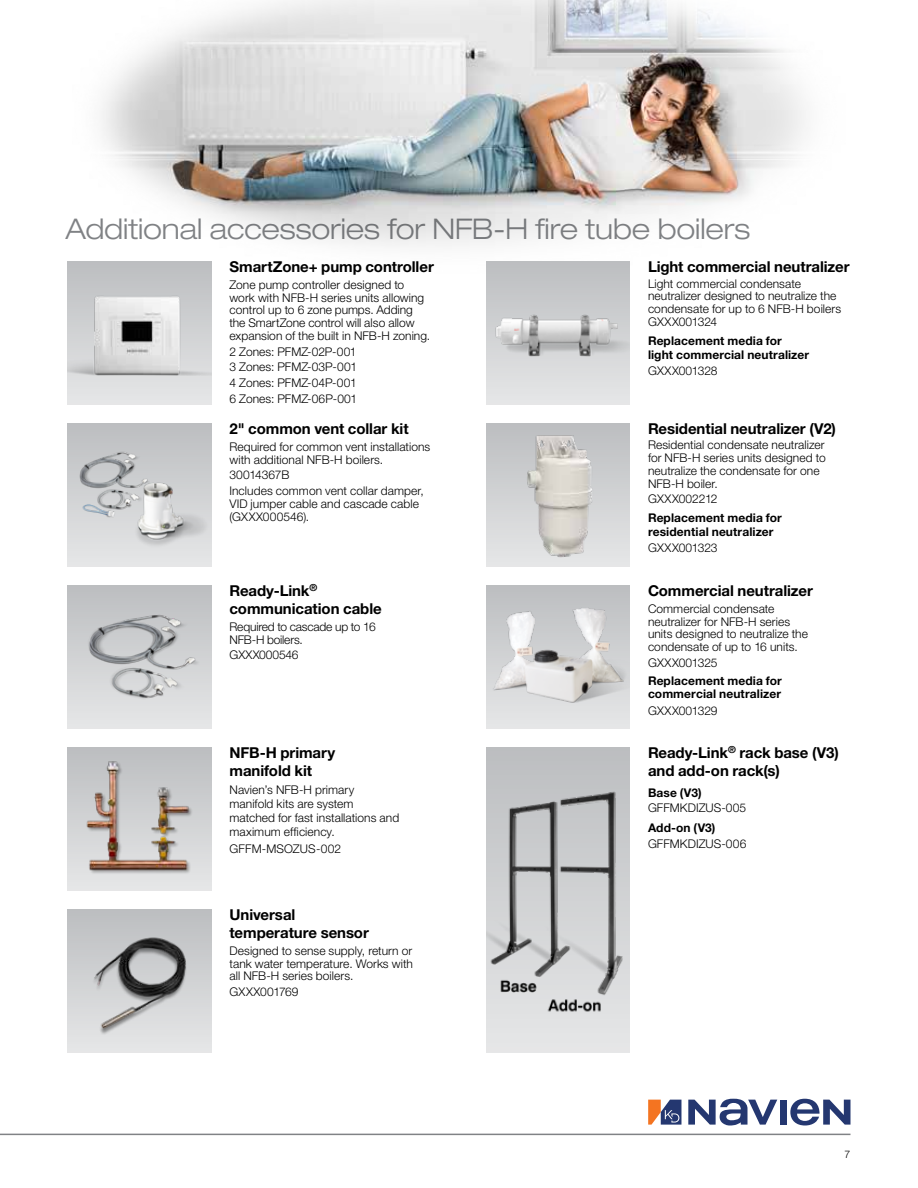
<style>
.page{position:relative;width:918px;height:1188px;background:#fff}
.page>*{position:absolute;margin:0;border:0;box-sizing:border-box;transform-origin:0 0}
.t1{font:300 expanded 28.5px "Helvetica Neue LT Pro";letter-spacing:-.005em;color:#808285}
.t2{font:700 15px/18px "Helvetica Neue LT Pro";letter-spacing:-.005em;color:#000}
.t3{font:300 12px/12.8px "Helvetica Neue LT Pro";letter-spacing:.005em;color:#000}
.t4{font:700 12px/13.5px "Helvetica Neue LT Pro";letter-spacing:.01em;color:#000}
.t5{font:300 12px/12.8px "Helvetica Neue LT Pro";letter-spacing:-.015em;color:#000}
.t6{font:300 10.5px "Helvetica Neue LT Pro";color:#000}
</style>
<div class="page">
<img style="left:67px;top:0;width:739px;height:296px">
<hr style="left:0;top:1134px;width:850px;height:1px;background:#808285">
<svg style="left:648px;top:1100px;width:33px;height:25px"></svg>
<div style="left:780px;top:1100px;width:7px;height:25px;background:#243770"></div>
<svg style="left:688px;top:1099px;width:89px;height:27px"></svg>
<svg style="left:790px;top:1099px;width:60px;height:27px"></svg>
<svg style="left:486px;top:747px;width:144px;height:306px"></svg>
<img style="left:486px;top:751px;width:144px;height:280px">
<div style="left:68px;top:261px;width:144px;height:144px;background:#c1c2c5"></div>
<img style="left:68px;top:296px;width:144px;height:109px">
<svg style="left:486px;top:423px;width:144px;height:144px"></svg>
<img style="left:486px;top:433px;width:144px;height:124px">
<div style="left:68px;top:747px;width:144px;height:144px;background:linear-gradient(to bottom,#bcbec0,#e6e6e7)"></div>
<img style="left:70px;top:747px;width:137px;height:144px">
<svg style="left:486px;top:585px;width:144px;height:144px"></svg>
<img style="left:486px;top:595px;width:144px;height:124px">
<img style="left:68px;top:909px;width:144px;height:144px">
<div style="left:68px;top:423px;width:144px;height:144px;background:#c0c2c4"></div>
<img style="left:68px;top:452px;width:144px;height:113px">
<img style="left:68px;top:585px;width:144px;height:144px">
<svg style="left:486px;top:261px;width:144px;height:144px"></svg>
<img style="left:486px;top:272px;width:144px;height:124px">
<h1 class="t1" style="left:66px;top:212px;width:686px">Additional accessories for NFB-H fire tube boilers</h1>
<p class="t2" style="left:230px;top:257px;width:206px">SmartZone+ pump controller</p>
<p class="t3" style="left:230px;top:278px;width:202px">Zone pump controller designed to work with NFB-H series units allowing control up to 6 zone pumps. Adding the SmartZone control will also allow expansion of the built in NFB-H zoning.</p>
<p class="t3" style="left:230px;top:343px;width:129px;line-height:15.8px;text-align:justify">2 Zones: PFMZ-02P-001<br>3 Zones: PFMZ-03P-001<br>4 Zones: PFMZ-04P-001<br>6 Zones: PFMZ-06P-001</p>
<p class="t2" style="left:230px;top:419px;width:181px">2" common vent collar kit</p>
<p class="t3" style="left:230px;top:440px;width:202px">Required for common vent installations with additional NFB-H boilers.</p>
<p class="t3" style="left:230px;top:467px;width:196px;line-height:15.8px">30014367B<br>Includes common vent collar damper,</p>
<p class="t3" style="left:230px;top:497px;width:191px">VID jumper cable and cascade cable (GXXX000546).</p>
<p class="t2" style="left:230px;top:581px;width:154px">Ready-Link<sup>® </sup>communication cable</p>
<p class="t5" style="left:230px;top:620px;width:148px">Required to cascade up to 16<br>NFB-H boilers.</p>
<p class="t3" style="left:230px;top:649px;width:71px">GXXX000546</p>
<p class="t2" style="left:230px;top:743px;width:107px">NFB-H primary manifold kit</p>
<p class="t3" style="left:230px;top:783px;width:171px;line-height:13.8px">Navien’s NFB-H primary manifold kits are system matched for fast installations and maximum efficiency.</p>
<p class="t3" style="left:230px;top:842px;width:113px">GFFM-MSOZUS-002</p>
<p class="t2" style="left:230px;top:905px;width:141px">Universal temperature sensor</p>
<p class="t3" style="left:230px;top:944px;width:185px;text-align:justify">Designed to sense supply, return or tank water temperature. Works with all NFB-H series boilers.</p>
<p class="t3" style="left:230px;top:985px;width:71px">GXXX001769</p>
<p class="t2" style="left:648px;top:257px;width:203px">Light commercial neutralizer</p>
<p class="t3" style="left:648px;top:277px;width:195px">Light commercial condensate neutralizer designed to neutralize the condensate for up to 6 NFB-H boilers<br>GXXX001324</p>
<p class="t4" style="left:648px;top:334px;width:163px">Replacement media for light commercial neutralizer</p>
<p class="t3" style="left:648px;top:364px;width:71px">GXXX001328</p>
<p class="t2" style="left:648px;top:419px;width:190px">Residential neutralizer (V2)</p>
<p class="t3" style="left:648px;top:439px;width:179px">Residential condensate neutralizer for NFB-H series units designed to neutralize the condensate for one<br>NFB-H boiler.</p>
<p class="t3" style="left:648px;top:493px;width:71px">GXXX002212</p>
<p class="t4" style="left:648px;top:511px;width:135px">Replacement media for residential neutralizer</p>
<p class="t3" style="left:648px;top:541px;width:71px">GXXX001323</p>
<p class="t2" style="left:648px;top:581px;width:166px">Commercial neutralizer</p>
<p class="t3" style="left:648px;top:602px;width:162px">Commercial condensate neutralizer for NFB-H series units designed to neutralize the condensate of up to 16 units.</p>
<p class="t3" style="left:648px;top:656px;width:71px">GXXX001325</p>
<p class="t4" style="left:648px;top:674px;width:135px">Replacement media for commercial neutralizer</p>
<p class="t3" style="left:648px;top:704px;width:71px">GXXX001329</p>
<p class="t2" style="left:648px;top:743px;width:192px">Ready-Link<sup>®</sup> rack base (V3) and add-on rack(s)</p>
<p class="t4" style="left:648px;top:785px;width:55px">Base (V3)</p>
<p class="t3" style="left:648px;top:802px;width:100px">GFFMKDIZUS-005</p>
<p class="t4" style="left:648px;top:821px;width:69px">Add-on (V3)</p>
<p class="t3" style="left:648px;top:837px;width:100px">GFFMKDIZUS-006</p>
<p class="t6" style="left:845px;top:1148px;width:7px">7</p>
</div>
